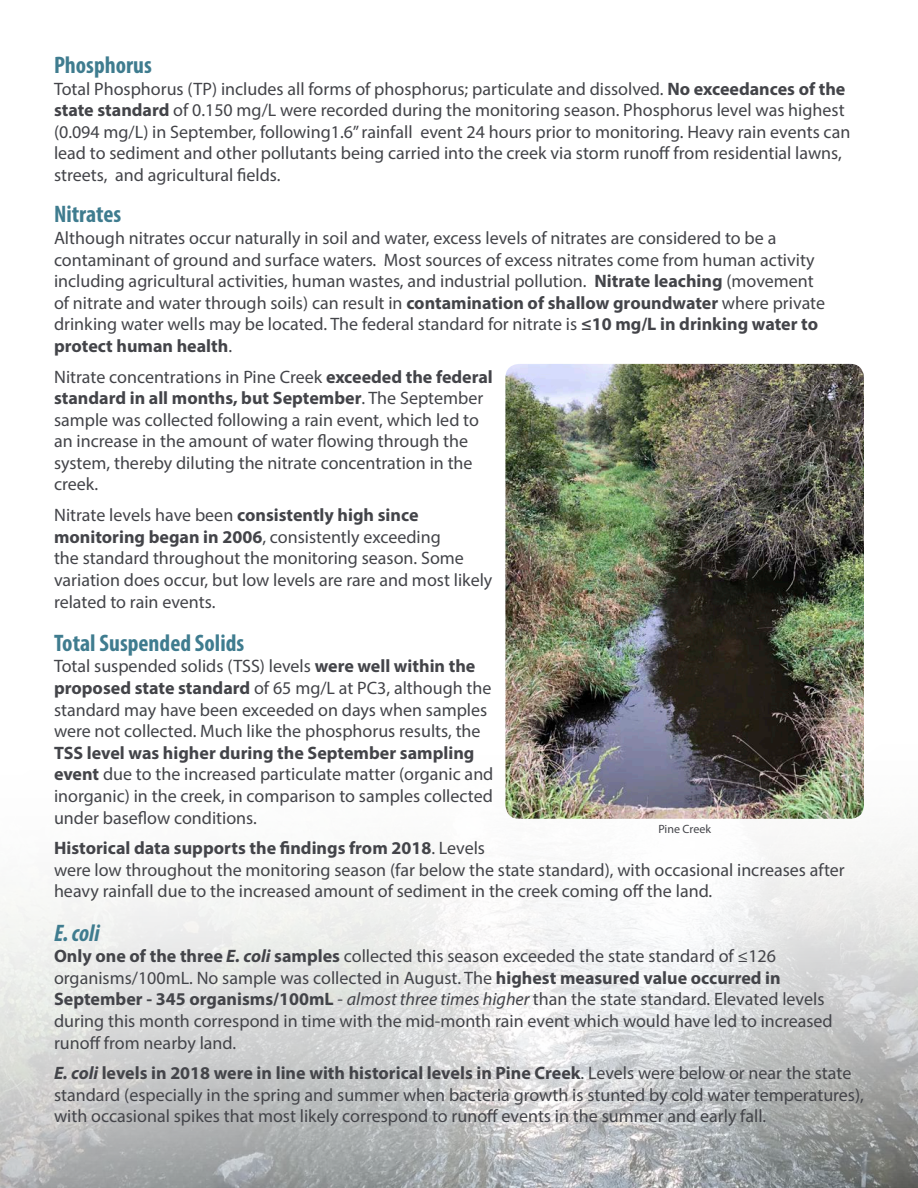
<style>
.page{position:relative;width:918px;height:1188px;background:#fff}
.page>*{position:absolute;margin:0;border:0;box-sizing:border-box;transform-origin:0 0}
.t1{font:700 condensed 24px "Myriad Pro";color:#3f7c8f}
.t2{font:italic 700 condensed 24px "Myriad Pro";color:#3f7c8f}
.t3{font:18px/21.6px "Myriad Pro";color:#434449}
.t4{font:12px "Myriad Pro";color:#434449}
.s1{font-weight:700}
.s2{font-weight:700;font-style:italic}
.s3{font-style:italic}
</style>
<div class="page">
<img style="left:0;top:842px;width:918px;height:346px">
<img style="left:505px;top:364px;width:359px;height:455px">
<p class="t1" style="left:54px;top:50px;width:99px">Phosphorus</p>
<p class="t3" style="left:54px;top:77px;width:798px">Total Phosphorus (TP) includes all forms of phosphorus; particulate and dissolved. <span class="s1">No exceedances of the state standard</span> of 0.150 mg/L were recorded during the monitoring season. Phosphorus level was highest (0.094 mg/L) in September, following1.6” rainfall event 24 hours prior to monitoring. Heavy rain events can lead to sediment and other pollutants being carried into the creek via storm runoff from residential lawns, streets, and agricultural fields.</p>
<p class="t1" style="left:54px;top:199px;width:69px">Nitrates</p>
<p class="t3" style="left:54px;top:227px;width:773px">Although nitrates occur naturally in soil and water, excess levels of nitrates are considered to be a contaminant of ground and surface waters. Most sources of excess nitrates come from human activity including agricultural activities, human wastes, and industrial pollution. <span class="s1">Nitrate leaching</span> (movement of nitrate and water through soils) can result in <span class="s1">contamination of shallow groundwater</span> where private drinking water wells may be located. The federal standard for nitrate is <span class="s1">≤10 mg/L in drinking water to protect human health</span>.</p>
<p class="t3" style="left:54px;top:365px;width:440px">Nitrate concentrations in Pine Creek <span class="s1">exceeded the federal standard in all months, but September</span>. The September sample was collected following a rain event, which led to an increase in the amount of water flowing through the system, thereby diluting the nitrate concentration in the creek.</p>
<p class="t3" style="left:54px;top:504px;width:440px">Nitrate levels have been <span class="s1">consistently high since monitoring began in 2006</span>, consistently exceeding<br>the standard throughout the monitoring season. Some variation does occur, but low levels are rare and most likely related to rain events.</p>
<p class="t1" style="left:54px;top:628px;width:192px">Total Suspended Solids</p>
<p class="t3" style="left:54px;top:655px;width:441px">Total suspended solids (TSS) levels <span class="s1">were well within the proposed state standard</span> of 65 mg/L at PC3, although the standard may have been exceeded on days when samples were not collected. Much like the phosphorus results, the <span class="s1">TSS level was higher during the September sampling event</span> due to the increased particulate matter (organic and inorganic) in the creek, in comparison to samples collected under baseflow conditions.</p>
<p class="t3" style="left:54px;top:837px;width:792px"><span class="s1">Historical data supports the findings from 2018</span>. Levels<br>were low throughout the monitoring season (far below the state standard), with occasional increases after heavy rainfall due to the increased amount of sediment in the creek coming off the land.</p>
<p class="t2" style="left:54px;top:918px;width:47px">E. coli</p>
<p class="t3" style="left:54px;top:945px;width:780px"><span class="s1">Only one of the three</span> <span class="s2">E. coli</span> <span class="s1">samples</span> collected this season exceeded the state standard of ≤126 organisms/100mL. No sample was collected in August. The <span class="s1">highest measured value occurred in September - 345 organisms/100mL</span> - <span class="s3">almost three times higher</span> than the state standard. Elevated levels during this month correspond in time with the mid-month rain event which would have led to increased runoff from nearby land.</p>
<p class="t3" style="left:54px;top:1062px;width:811px"><span class="s2">E. coli</span> <span class="s1">levels in 2018 were in line with historical levels in Pine Creek</span>. Levels were below or near the state standard (especially in the spring and summer when bacteria growth is stunted by cold water temperatures), with occasional spikes that most likely correspond to runoff events in the summer and early fall.</p>
<p class="t4" style="left:658px;top:822px;width:54px">Pine Creek</p>
</div>
